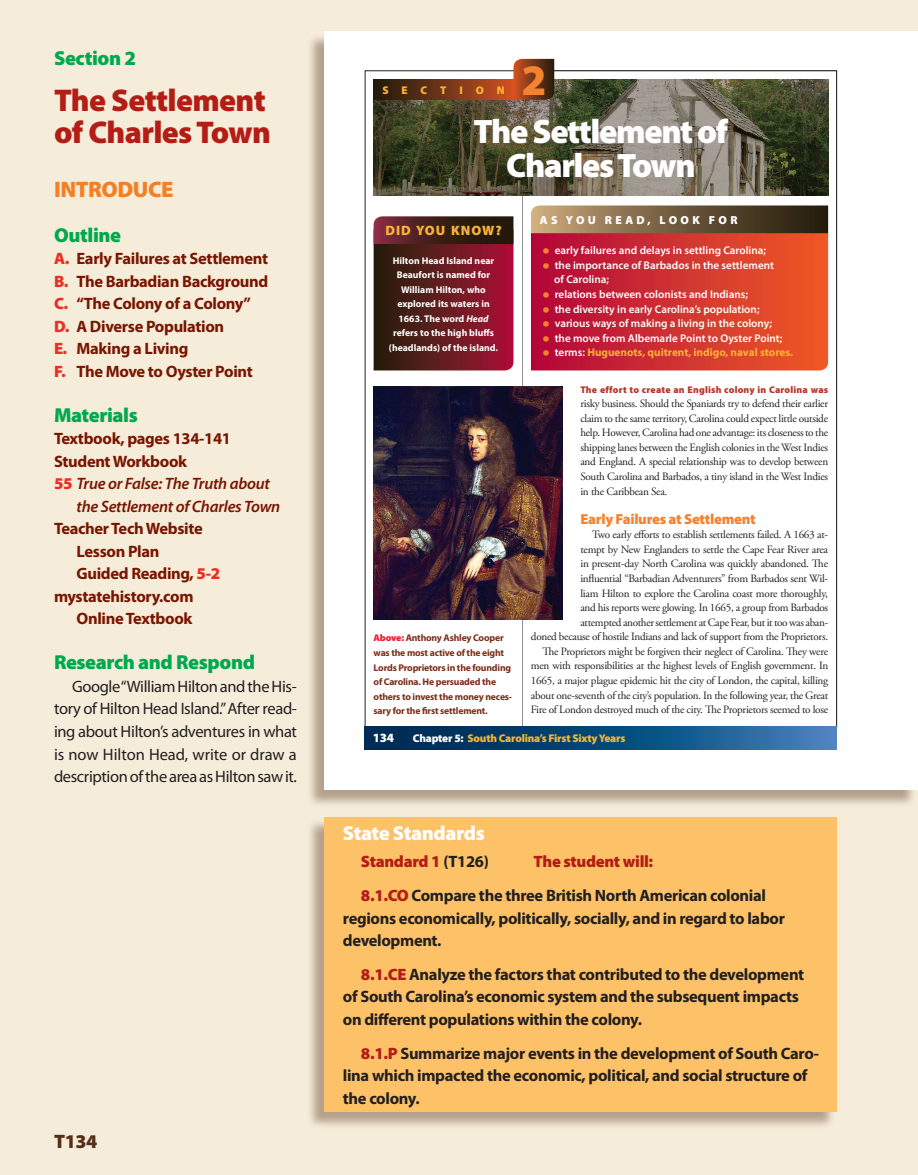
<style>
.page{position:relative;width:918px;height:1175px;background:#fff}
.page>*{position:absolute;margin:0;border:0;box-sizing:border-box;transform-origin:0 0}
.t1{font:900 43.65px "Myriad Pro";color:#f5822e}
.t2{font:900 34.05px/34px "Myriad Pro";letter-spacing:-.04em;color:#fff;text-align:center}
.Section_Head{font:900 31.5px/31.5px "Myriad Pro";letter-spacing:-.02em;color:#b41d15}
.A{font:900 22.5px "Myriad Pro";letter-spacing:-.02em;color:#f48026}
.B{font:900 20.25px "Myriad Pro";letter-spacing:-.02em;color:#00a94e}
.D{font:900 20.25px "Myriad Pro";letter-spacing:-.02em;color:#fff}
.t3{font:900 19.5px "Myriad Pro";color:#532f18}
.Body_San_Serif{font:700 16.5px/22.5px "Myriad Pro";letter-spacing:-.02em;color:#231f20}
.Section_Intro{font:700 16.5px "Myriad Pro";letter-spacing:-.02em;color:#791500}
.Body_Text{font:16.5px/22.5px "Myriad Pro";letter-spacing:-.025em;color:#231f20;text-align:justify}
.Section_Intro-2{font:italic 600 16.5px/22.5px "Myriad Pro";letter-spacing:-.02em;color:#791500}
.Body_San_Serif-2{font:900 16.5px "Myriad Pro";letter-spacing:-.02em;color:#b41d15}
.t4{font:900 14.55px "Myriad Pro";letter-spacing:-.02em;color:#f5822e}
.t5{font:900 13.65px "Myriad Pro";letter-spacing:.075em;color:#fcb333}
.t6{font:900 12.6px "Myriad Pro";color:#fff}
.t7{font:900 11.7px "Myriad Pro";letter-spacing:.29em;color:#fff}
.t8{font:11.1px/14.5px "Adobe Garamond Pro";letter-spacing:-.025em;color:#231f20;text-align:justify}
.t9{font:600 11.1px/14.5px "Myriad Pro";color:#fff}
.t10{font:700 11.1px "Myriad Pro";color:#fcb333}
.t11{font:900 11.1px "Myriad Pro";letter-spacing:-.02em;color:#fcb333}
.t12{font:900 11.1px "Myriad Pro";letter-spacing:1.15em;color:#fcb333}
.t13{font:700 9.75px/14.5px "Myriad Pro";letter-spacing:-.02em;color:#7b2d19}
.t14{font:700 9.75px/14.5px "Myriad Pro";color:#fff;text-align:center}
.t15{font:900 9.75px "Myriad Pro";letter-spacing:.02em;color:#b43628}
.s1{font-weight:900;color:#ee2e22}
.s2{font-weight:900;font-style:normal;color:#ee2e22}
.s3{font-style:italic}
.s4{font-weight:900;color:#ee1b2d}
.s5{font-size:23.25px;color:#f5822e}
.s6{font-weight:600;font-size:23.25px;color:#f5822e}
.s7{font-weight:600;color:#fff}
.s8{color:#fff}
.s9{font-weight:700;color:#231f20}
.s10{font-weight:900;color:#b41d15}
</style>
<div class="page">
<div style="left:0;top:0;width:918px;height:1174px;background:#f5edda"></div>
<div style="left:306px;top:33px;width:611px;height:775px;background:#532f18;opacity:.4"></div>
<div style="left:324px;top:32px;width:594px;height:758px;background:#fff"></div>
<svg style="left:522px;top:71px;width:315px;height:655px"></svg>
<svg style="left:374px;top:216px;width:139px;height:154px;background:#5f1b1f"></svg>
<img style="left:374px;top:386px;width:189px;height:233px">
<svg style="left:365px;top:726px;width:472px;height:23px;background:#114d7e"></svg>
<img style="left:374px;top:79px;width:454px;height:117px">
<div style="left:374px;top:79px;width:139px;height:21px;background:linear-gradient(to right,#1d1a0d,#cc5122)"></div>
<svg style="left:531px;top:205px;width:297px;height:165px;background:#c03933"></svg>
<svg style="left:513px;top:59px;width:41px;height:41px;background:#7b3a1c"></svg>
<div style="left:306px;top:818px;width:530px;height:311px;background:#532f18;opacity:.4"></div>
<div style="left:324px;top:817px;width:513px;height:295px;background:#fdc268"></div>
<p class="B" style="left:54px;top:44px;width:84px">Section 2</p>
<p class="Section_Head" style="left:54px;top:84px;width:218px">The Settlement of Charles Town</p>
<p class="A" style="left:54px;top:174px;width:121px">INTRODUCE</p>
<p class="B" style="left:54px;top:221px;width:69px">Outline</p>
<p class="Section_Intro" style="left:54px;top:248px;width:216px"><span class="s1">A.</span> Early Failures at Settlement</p>
<p class="Section_Intro" style="left:54px;top:270px;width:216px"><span class="s1">B.</span> The Barbadian Background</p>
<p class="Section_Intro" style="left:54px;top:293px;width:199px"><span class="s1">C.</span> “The Colony of a Colony”</p>
<p class="Section_Intro" style="left:54px;top:315px;width:172px"><span class="s1">D.</span> A Diverse Population</p>
<p class="Section_Intro" style="left:54px;top:338px;width:136px"><span class="s1">E.</span> Making a Living</p>
<p class="Section_Intro" style="left:54px;top:360px;width:200px"><span class="s1">F.</span> The Move to Oyster Point</p>
<p class="B" style="left:54px;top:401px;width:85px">Materials</p>
<p class="Section_Intro" style="left:54px;top:428px;width:179px">Textbook, pages 134-141</p>
<p class="Section_Intro" style="left:54px;top:450px;width:135px">Student Workbook</p>
<p class="Section_Intro-2" style="left:77px;top:472px;width:205px;text-indent:-23px"><span class="s2">55</span> True or False: The Truth about the Settlement of Charles Town</p>
<p class="Section_Intro" style="left:54px;top:518px;width:150px">Teacher Tech Website</p>
<p class="Section_Intro" style="left:77px;top:540px;width:85px">Lesson Plan</p>
<p class="Section_Intro" style="left:77px;top:563px;width:145px">Guided Reading, <span class="s1">5-2</span></p>
<p class="Section_Intro" style="left:54px;top:585px;width:141px">mystatehistory.com</p>
<p class="Section_Intro" style="left:77px;top:608px;width:118px">Online Textbook</p>
<p class="B" style="left:54px;top:649px;width:203px">Research and Respond</p>
<p class="Body_Text" style="left:54px;top:675px;width:245px;text-indent:18px">Google “William Hilton and the His&shy;tory of Hilton Head Island.” After read&shy;ing about Hilton’s adventures in what is now Hilton Head, write or draw a description of the area as Hilton saw it.</p>
<h3 class="t3" style="left:54px;top:1128px;width:45px">T134</h3>
<p class="t12" style="left:382px;top:83px;width:124px">SECTION</p>
<p class="t1" style="left:521px;top:51px;width:27px">2</p>
<p class="t2" style="left:474px;top:113px;width:256px">The Settlement of<br>Charles Town</p>
<p class="t5" style="left:385px;top:222px;width:118px">DID YOU KNOW?</p>
<p class="t14" style="left:389px;top:253px;width:111px">Hilton Head Island near<br>Beaufort is named for<br>William Hilton, who explored its waters in<br>1663. The word <span class="s3">Head </span>refers to the high bluffs (headlands) of the island.</p>
<p class="t13" style="left:374px;top:630px;width:140px"><span class="s4">Above:</span> Anthony Ashley Cooper was the most active of the eight<br>Lords Proprietors in the founding of Carolina. He persuaded the others to invest the money neces&shy;sary for the first settlement.</p>
<p class="t7" style="left:540px;top:212px;width:199px">AS YOU READ, LOOK FOR</p>
<p class="t9" style="left:543px;top:243px;width:225px"><span class="s5">•</span> early failures and delays in settling Carolina;</p>
<p class="t9" style="left:554px;top:258px;width:221px;text-indent:-12px"><span class="s5">•</span> the importance of Barbados in the settlement of Carolina;</p>
<p class="t9" style="left:543px;top:287px;width:207px"><span class="s5">•</span> relations between colonists and Indians;</p>
<p class="t9" style="left:543px;top:301px;width:219px"><span class="s5">•</span> the diversity in early Carolina’s population;</p>
<p class="t9" style="left:543px;top:316px;width:231px"><span class="s5">•</span> various ways of making a living in the colony;</p>
<p class="t9" style="left:543px;top:330px;width:241px"><span class="s5">•</span> the move from Albemarle Point to Oyster Point;</p>
<p class="t10" style="left:543px;top:345px;width:252px"><span class="s6">•</span> <span class="s7">terms:</span> Huguenots, quitrent, indigo, naval stores.</p>
<p class="t15" style="left:580px;top:383px;width:249px">The effort to create an English colony in Carolina was</p>
<p class="t8" style="left:580px;top:397px;width:249px">risky business. Should the Spaniards try to defend their earlier claim to the same territory, Carolina could expect little outside help. However, Carolina had one advantage: its closeness to the shipping lanes between the English colonies in the West Indies and England. A special relationship was to develop between South Carolina and Barbados, a tiny island in the West Indies in the Caribbean Sea.</p>
<p class="t4" style="left:580px;top:509px;width:177px">Early Failures at Settlement</p>
<p class="t8" style="left:531px;top:528px;width:299px;text-align:right">Two early efforts to establish settlements failed. A 1663 at-<br>tempt by New Englanders to settle the Cape Fear River area<br>in present-day North Carolina was quickly abandoned. The<br>influential “Barbadian Adventurers” from Barbados sent Wil-<br>liam Hilton to explore the Carolina coast more thoroughly,<br>and his reports were glowing. In 1665, a group from Barbados<br>attempted another settlement at Cape Fear, but it too was aban-<br>doned because of hostile Indians and lack of support from the Proprietors.<br>The Proprietors might be forgiven their neglect of Carolina. They were men with responsibilities at the highest levels of English government. In 1665, a major plague epidemic hit the city of London, the capital, killing about one-seventh of the city’s population. In the following year, the Great Fire of London destroyed much of the city. The Proprietors seemed to lose</p>
<p class="t6" style="left:373px;top:729px;width:23px">134</p>
<p class="t11" style="left:413px;top:730px;width:214px"><span class="s8">Chapter 5:</span> South Carolina’s First Sixty Years</p>
<p class="D" style="left:343px;top:820px;width:143px">State Standards</p>
<p class="Body_San_Serif-2" style="left:361px;top:850px;width:130px">Standard 1 <span class="s9">(T126)</span></p>
<p class="Body_San_Serif-2" style="left:534px;top:850px;width:121px">The student will:</p>
<p class="Body_San_Serif" style="left:343px;top:883px;width:444px;text-indent:18px"><span class="s10">8.1.CO</span> Compare the three British North American colonial regions economically, politically, socially, and in regard to labor development.</p>
<p class="Body_San_Serif" style="left:343px;top:962px;width:463px;text-indent:18px"><span class="s10">8.1.CE</span> Analyze the factors that contributed to the development of South Carolina’s economic system and the subsequent impacts on different populations within the colony.</p>
<p class="Body_San_Serif" style="left:343px;top:1041px;width:478px;text-indent:18px"><span class="s10">8.1.P</span> Summarize major events in the development of South Caro&shy;lina which impacted the economic, political, and social structure of the colony.</p>
</div>
